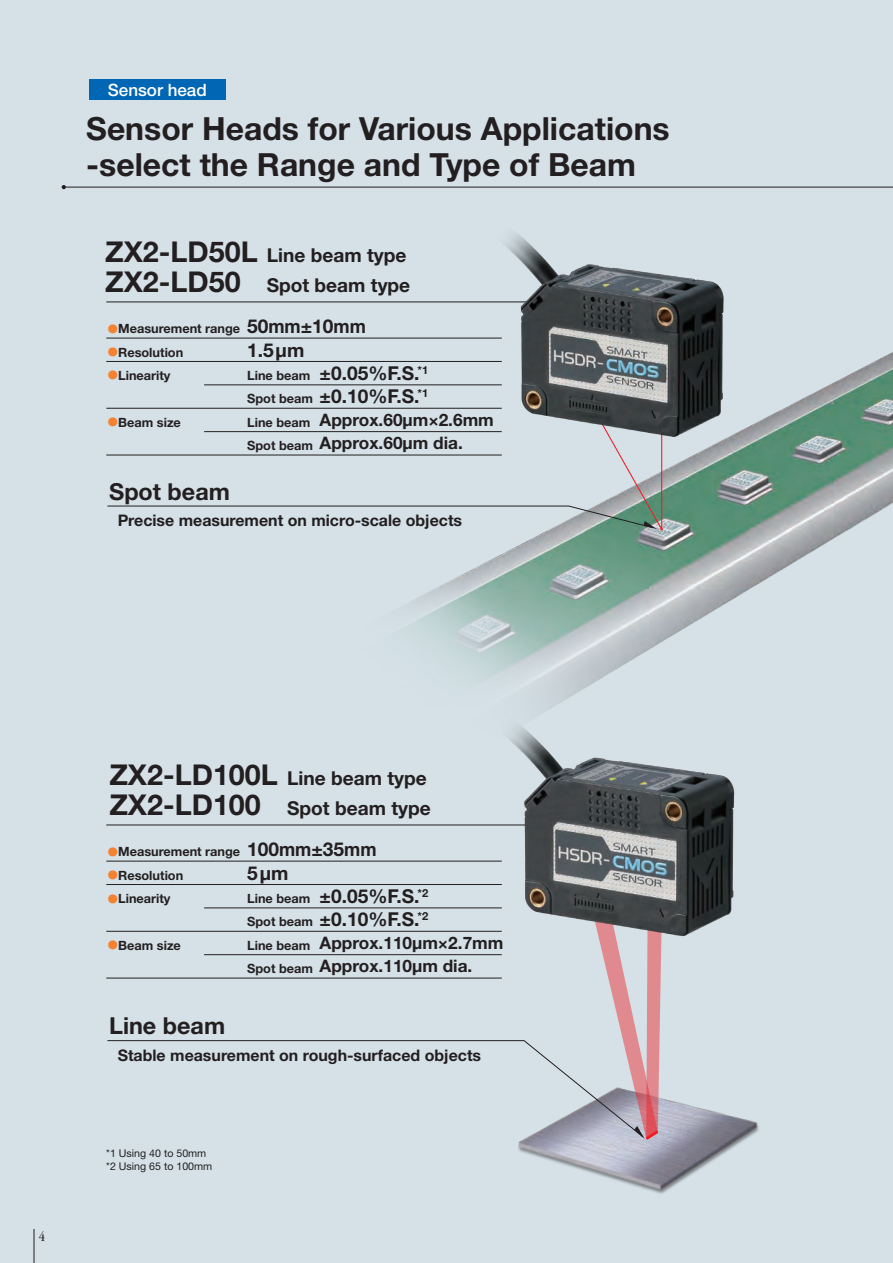
<style>
.page{position:relative;width:893px;height:1263px;background:#d5e1e7}
.page>*{position:absolute;margin:0;border:0;box-sizing:border-box;transform-origin:0 0}
.t1{font:700 31.95px/36.2px "Helvetica Neue";color:#231f20}
.t2{font:700 23.4px "Helvetica Neue";color:#231f20}
.t3{font:700 19.2px/23.4px "Helvetica Neue";color:#231f20}
.t4{font:700 17.25px/23.4px "Helvetica Neue";color:#231f20}
.t5{font:500 16.95px "Helvetica Neue";color:#fff}
.t6{font:700 15.9px "Helvetica Neue";color:#231f20}
.t7{font:condensed 13.8px "Garamond";color:#231f20}
.t8{font:700 12.75px "Helvetica Neue";color:#231f20}
.t9{font:10.65px/12.8px "Helvetica Neue";color:#231f20}
.s1{font-size:28.65px}
.s2{font-size:25.5px;color:#f48232}
.s3{font-size:19.2px}
.s4{font-size:12.75px}
</style>
<div class="page">
<img style="left:518px;top:1099px;width:241px;height:95px">
<div style="left:89px;top:80px;width:136px;height:20px;background:#0166b3"></div>
<hr style="left:106px;top:338px;width:396px;height:1px;background:#231f20">
<hr style="left:106px;top:302px;width:449px;height:1px;background:#231f20">
<hr style="left:106px;top:361px;width:396px;height:1px;background:#231f20">
<hr style="left:106px;top:408px;width:396px;height:1px;background:#231f20">
<hr style="left:106px;top:455px;width:396px;height:1px;background:#231f20">
<hr style="left:106px;top:861px;width:396px;height:1px;background:#231f20">
<hr style="left:106px;top:825px;width:449px;height:1px;background:#231f20">
<hr style="left:106px;top:884px;width:396px;height:1px;background:#231f20">
<hr style="left:204px;top:908px;width:298px;height:1px;background:#231f20">
<hr style="left:106px;top:931px;width:396px;height:1px;background:#231f20">
<hr style="left:204px;top:954px;width:298px;height:1px;background:#231f20">
<hr style="left:106px;top:978px;width:396px;height:1px;background:#231f20">
<hr style="left:64px;top:187px;width:829px;height:1px;background:#231f20">
<svg style="left:62px;top:185px;width:4px;height:4px"></svg>
<img style="left:280px;top:301px;width:613px;height:388px">
<svg style="left:580px;top:958px;width:83px;height:184px"></svg>
<svg style="left:107px;top:1040px;width:537px;height:98px"></svg>
<svg style="left:107px;top:365px;width:556px;height:168px"></svg>
<img style="left:453px;top:689px;width:282px;height:269px">
<hr style="left:34px;top:1229px;width:1px;height:34px;background:#231f20">
<img style="left:452px;top:233px;width:283px;height:225px">
<p class="t5" style="left:108px;top:80px;width:100px">Sensor head</p>
<h1 class="t1" style="left:86px;top:110px;width:585px">Sensor Heads for Various Applications -select the Range and Type of Beam</h1>
<p class="t3" style="left:105px;top:240px;width:307px;line-height:29.7px"><span class="s1">ZX2-LD50L</span> Line beam type<br><span class="s1">ZX2-LD50</span> Spot beam type</p>
<p class="t8" style="left:107px;top:321px;width:261px"><span class="s2">•</span>Measurement range <span class="s3">50mm±10mm</span></p>
<p class="t8" style="left:107px;top:344px;width:78px"><span class="s2">•</span>Resolution</p>
<p class="t3" style="left:247px;top:338px;width:59px">1.5µm</p>
<p class="t8" style="left:107px;top:367px;width:65px"><span class="s2">•</span>Linearity</p>
<p class="t3" style="left:247px;top:361px;width:183px"><span class="s4">Line beam</span> ±0.05%F.S.<sup>*1<br></sup><span class="s4">Spot beam</span> ±0.10%F.S.<sup>*1</sup></p>
<p class="t8" style="left:107px;top:414px;width:76px"><span class="s2">•</span>Beam size</p>
<p class="t4" style="left:247px;top:408px;width:248px"><span class="s4">Line beam</span> Approx.60µm×2.6mm<br><span class="s4">Spot beam</span> Approx.60µm dia.</p>
<p class="t2" style="left:109px;top:477px;width:122px">Spot beam</p>
<p class="t6" style="left:118px;top:511px;width:346px">Precise measurement on micro-scale objects</p>
<p class="t7" style="left:39px;top:1229px;width:8px">4</p>
<p class="t3" style="left:109px;top:763px;width:323px;line-height:29.7px"><span class="s1">ZX2-LD100L</span> Line beam type<br><span class="s1">ZX2-LD100</span> Spot beam type</p>
<p class="t8" style="left:107px;top:844px;width:271px"><span class="s2">•</span>Measurement range <span class="s3">100mm±35mm</span></p>
<p class="t8" style="left:107px;top:867px;width:78px"><span class="s2">•</span>Resolution</p>
<p class="t3" style="left:247px;top:861px;width:43px">5µm</p>
<p class="t8" style="left:107px;top:890px;width:65px"><span class="s2">•</span>Linearity</p>
<p class="t3" style="left:247px;top:884px;width:183px"><span class="s4">Line beam</span> ±0.05%F.S.<sup>*2<br></sup><span class="s4">Spot beam</span> ±0.10%F.S.<sup>*2</sup></p>
<p class="t8" style="left:107px;top:937px;width:76px"><span class="s2">•</span>Beam size</p>
<p class="t4" style="left:247px;top:931px;width:258px"><span class="s4">Line beam</span> Approx.110µm×2.7mm<br><span class="s4">Spot beam</span> Approx.110µm dia.</p>
<p class="t2" style="left:109px;top:1011px;width:118px">Line beam</p>
<p class="t6" style="left:118px;top:1045px;width:365px">Stable measurement on rough-surfaced objects</p>
<p class="t9" style="left:106px;top:1147px;width:107px">*1 Using 40 to 50mm *2 Using 65 to 100mm</p>
</div>
